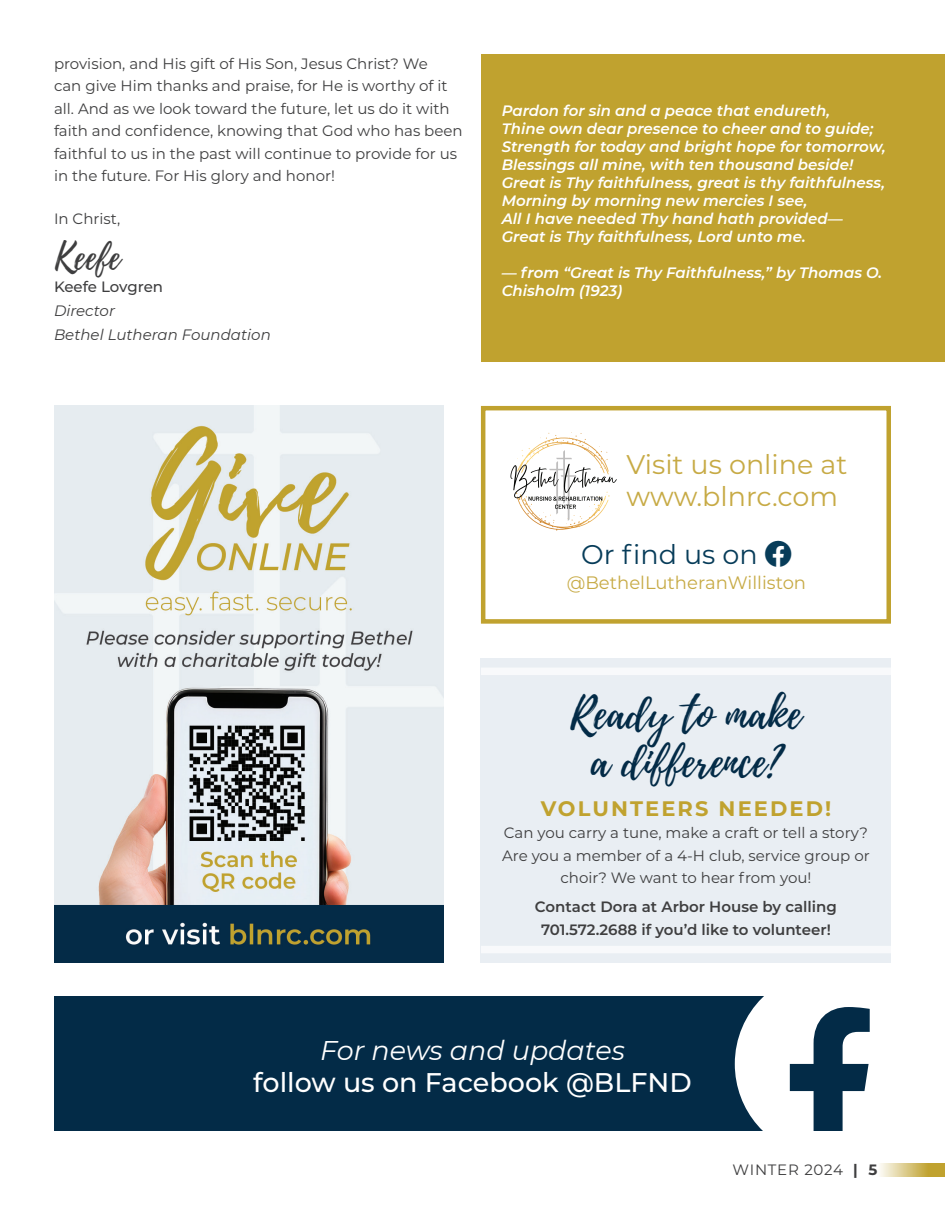
<style>
.page{position:relative;width:945px;height:1215px;background:#fff}
.page>*{position:absolute;margin:0;border:0;box-sizing:border-box;transform-origin:0 0}
.t1{font:43.5px/48px "Playlist Script";color:#032b47;text-align:center}
.t2{font:36px "Playlist Script";color:#3e3e3f}
.t3{font:27px/32px "Montserrat";color:#c7aa45}
.t4{font:500 27px "Montserrat";color:#fff}
.t5{font:italic 27px "Montserrat";color:#fff}
.t6{font:27px "Montserrat";color:#073c59}
.t7{font:700 21px "Montserrat";letter-spacing:.1em;color:#c0a22f}
.t8{font:18px "Montserrat";color:#c7aa45}
.t9{font:15px/22.5px "Montserrat";color:#3e3e3f}
.t10{font:italic 600 15px/18px "Montserrat";color:#fff}
.t11{font:600 15px/22.5px "Montserrat";color:#3e3e3f;text-align:center}
.t12{font:italic 15px/24px "Montserrat";color:#3e3e3f}
.t13{font:15px "Montserrat";letter-spacing:.05em;color:#3e3e3f}
.t14{font:500 15px "Montserrat";letter-spacing:-.005em;color:#3e3e3f}
.s1{font-weight:700}
</style>
<div class="page">
<svg style="left:880px;top:1163px;width:65px;height:14px"></svg>
<div style="left:54px;top:996px;width:837px;height:134px;background:#032b47"></div>
<div style="left:482px;top:54px;width:463px;height:308px;background:#c0a22f"></div>
<div style="left:481px;top:659px;width:410px;height:304px;background:#e9eef3"></div>
<img style="left:54px;top:406px;width:390px;height:557px">
<svg style="left:510px;top:432px;width:107px;height:97px"></svg>
<div style="left:481px;top:406px;width:410px;height:218px;border:4px solid #c0a22f"></div>
<div style="left:481px;top:668px;width:410px;height:7px;background:#f8f9fb"></div>
<div style="left:481px;top:946px;width:410px;height:7px;background:#f8f9fb"></div>
<svg style="left:735px;top:1130px;width:156px;height:1px"></svg>
<p class="t9" style="left:54px;top:51px;width:410px">provision, and His gift of His Son, Jesus Christ? We<br>can give Him thanks and praise, for He is worthy of it all. And as we look toward the future, let us do it with faith and confidence, knowing that God who has been faithful to us in the past will continue to provide for us in the future. For His glory and honor!</p>
<p class="t9" style="left:54px;top:207px;width:68px">In Christ,</p>
<h2 class="t2" style="left:54px;top:231px;width:68px">Keefe</h2>
<p class="t14" style="left:54px;top:276px;width:111px">Keefe Lovgren</p>
<p class="t12" style="left:54px;top:298px;width:218px">Director<br>Bethel Lutheran Foundation</p>
<p class="t10" style="left:502px;top:101px;width:385px">Pardon for sin and a peace that endureth,<br>Thine own dear presence to cheer and to guide; Strength for today and bright hope for tomorrow, Blessings all mine, with ten thousand beside!<br>Great is Thy faithfulness, great is thy faithfulness, Morning by morning new mercies I see,<br>All I have needed Thy hand hath provided— Great is Thy faithfulness, Lord unto me.</p>
<p class="t10" style="left:502px;top:263px;width:382px">— from “Great is Thy Faithfulness,” by Thomas O.<br>Chisholm (1923)</p>
<h3 class="t3" style="left:627px;top:448px;width:222px">Visit us online at www.blnrc.com</h3>
<h3 class="t6" style="left:581px;top:536px;width:212px">Or find us on □□</h3>
<p class="t8" style="left:567px;top:570px;width:241px">@BethelLutheranWilliston</p>
<h1 class="t1" style="left:570px;top:691px;width:232px">Ready to make a difference?</h1>
<h3 class="t7" style="left:541px;top:793px;width:292px">VOLUNTEERS NEEDED!</h3>
<p class="t9" style="left:502px;top:821px;width:369px;text-align:center">Can you carry a tune, make a craft or tell a story?<br>Are you a member of a 4-H club, service group or choir? We want to hear from you!</p>
<p class="t11" style="left:535px;top:895px;width:304px">Contact Dora at Arbor House by calling<br>701.572.2688 if you’d like to volunteer!</p>
<h3 class="t5" style="left:320px;top:1032px;width:306px">For news and updates</h3>
<h3 class="t4" style="left:253px;top:1064px;width:440px">follow us on Facebook @BLFND</h3>
<p class="t13" style="left:733px;top:1159px;width:146px">WINTER 2024 <span class="s1">| 5</span></p>
</div>
